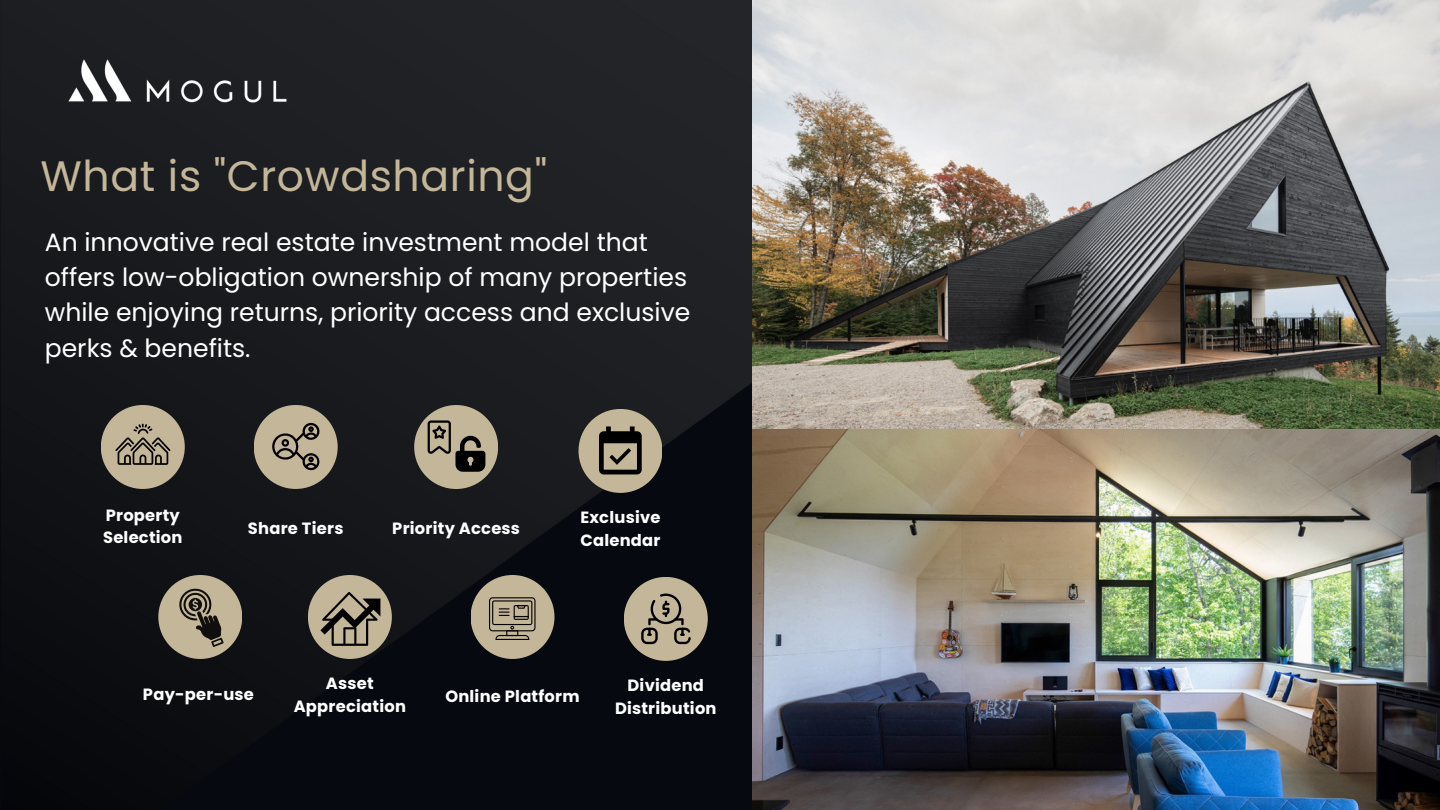
<style>
.page{position:relative;width:1440px;height:810px;background:#fff}
.page>*{position:absolute;margin:0;border:0;box-sizing:border-box;transform-origin:0 0}
.t1{font:42.5px "Poppins";letter-spacing:.015em;color:#c4b698}
.t2{font:25.1px/35.4px "Poppins";color:#fff}
.t3{font:700 16.3px/22.6px "Poppins";letter-spacing:.015em;color:#fff}
</style>
<div class="page">
<img style="left:0;top:0;width:752px;height:810px">
<div style="left:158px;top:575px;width:84px;height:84px;background:#c4b698;border-radius:50%"></div>
<div style="left:101px;top:405px;width:84px;height:84px;background:#c4b698;border-radius:50%"></div>
<div style="left:254px;top:405px;width:84px;height:84px;background:#c4b698;border-radius:50%"></div>
<div style="left:414px;top:405px;width:84px;height:84px;background:#c4b698;border-radius:50%"></div>
<div style="left:579px;top:409px;width:83px;height:84px;background:#c4b698;border-radius:50%"></div>
<div style="left:308px;top:575px;width:84px;height:84px;background:#c4b698;border-radius:50%"></div>
<div style="left:471px;top:575px;width:84px;height:84px;background:#c4b698;border-radius:50%"></div>
<div style="left:624px;top:577px;width:84px;height:84px;background:#c4b698;border-radius:50%"></div>
<svg style="left:115px;top:424px;width:56px;height:41px"></svg>
<svg style="left:272px;top:423px;width:47px;height:48px"></svg>
<svg style="left:428px;top:420px;width:57px;height:52px"></svg>
<svg style="left:599px;top:426px;width:43px;height:48px"></svg>
<svg style="left:179px;top:588px;width:45px;height:59px"></svg>
<svg style="left:320px;top:592px;width:60px;height:54px"></svg>
<svg style="left:489px;top:597px;width:46px;height:43px"></svg>
<svg style="left:641px;top:594px;width:50px;height:50px"></svg>
<img style="left:752px;top:0;width:688px;height:810px">
<img style="left:52px;top:49px;width:251px;height:64px">
<h1 class="t1" style="left:40px;top:146px;width:508px">What is "Crowdsharing"</h1>
<p class="t2" style="left:45px;top:224px;width:647px">An innovative real estate investment model that offers low-obligation ownership of many properties while enjoying returns, priority access and exclusive perks &amp; benefits.</p>
<p class="t3" style="left:103px;top:504px;width:81px">Property<br>Selection</p>
<p class="t3" style="left:248px;top:517px;width:97px">Share Tiers</p>
<p class="t3" style="left:392px;top:517px;width:129px">Priority Access</p>
<p class="t3" style="left:580px;top:506px;width:82px">Exclusive<br>Calendar</p>
<p class="t3" style="left:143px;top:683px;width:112px">Pay-per-use</p>
<p class="t3" style="left:294px;top:672px;width:114px;text-align:center">Asset<br>Appreciation</p>
<p class="t3" style="left:445px;top:685px;width:136px">Online Platform</p>
<p class="t3" style="left:615px;top:674px;width:103px;text-align:center">Dividend<br>Distribution</p>
</div>
